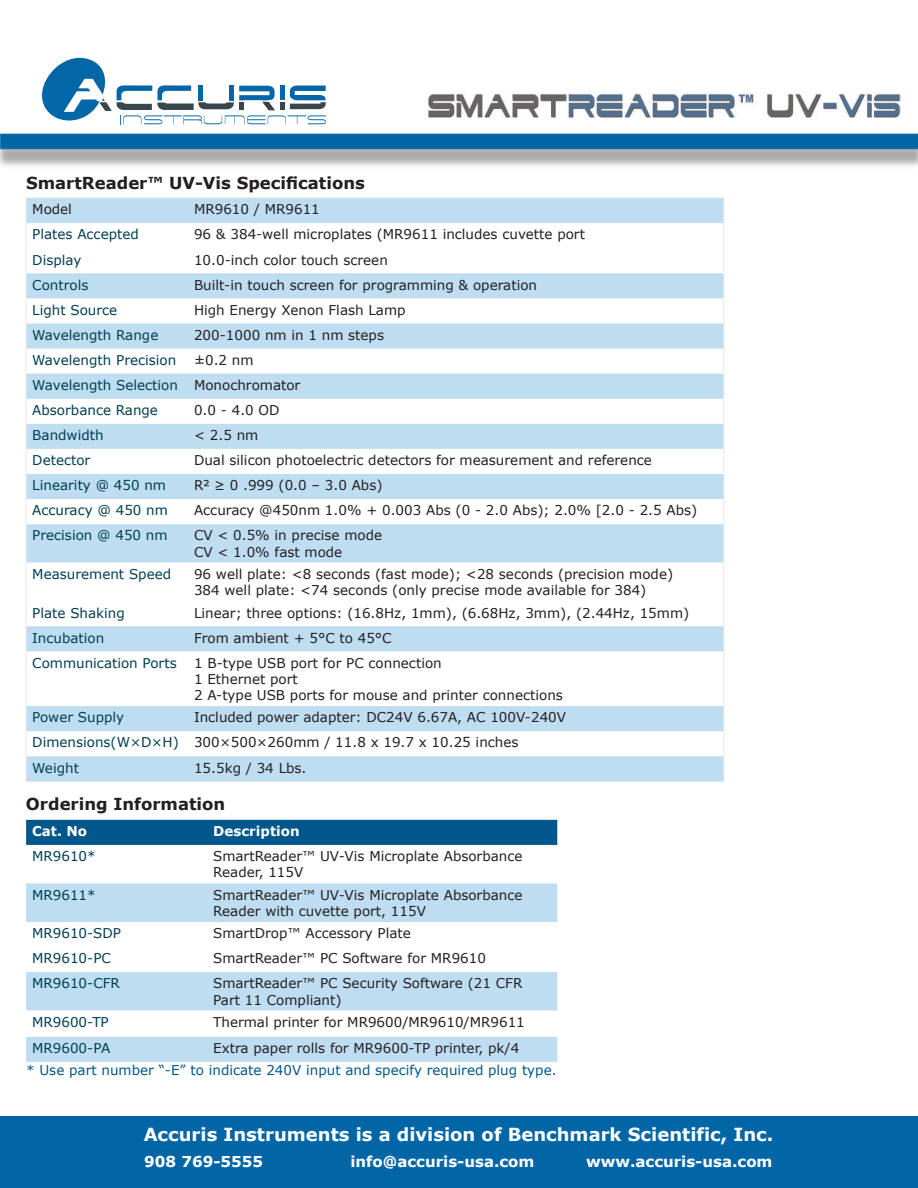
<style>
.page{position:relative;width:918px;height:1188px;background:#fff}
.page>*{position:absolute;margin:0;border:0;box-sizing:border-box;transform-origin:0 0}
.t1{font:700 18px "Verdana";color:#fff}
.t2{font:700 16.5px "Verdana";color:#231f20}
.t3{font:700 15px "Verdana";color:#fff}
.t4{font:13.5px/16.2px "Verdana";color:#231f20}
.t5{font:13.5px/25px "Verdana";color:#003e52}
.t6{font:13.5px "Verdana";color:#00578b}
.t7{font:700 13.5px "Verdana";color:#fff}
.s1{color:#231f20}
.s2{color:#003e52}
</style>
<div class="page">
<img style="left:0;top:92px;width:918px;height:106px">
<svg style="left:41px;top:58px;width:285px;height:66px"></svg>
<div style="left:198px;top:85px;width:5px;height:15px;background:#0266a7"></div>
<div style="left:229px;top:85px;width:5px;height:15px;background:#0266a7"></div>
<div style="left:239px;top:102px;width:5px;height:8px;background:#38464e"></div>
<img style="left:428px;top:93px;width:473px;height:26px">
<div style="left:0;top:1116px;width:918px;height:72px;background:#0266a6"></div>
<svg style="left:28px;top:200px;width:694px;height:249px"></svg>
<svg style="left:28px;top:474px;width:694px;height:89px;fill:#beddf1"></svg>
<svg style="left:28px;top:626px;width:694px;height:154px"></svg>
<div style="left:26px;top:820px;width:531px;height:25px;background:#00578b"></div>
<svg style="left:26px;top:883px;width:531px;height:179px;fill:#beddf1"></svg>
<svg style="left:26px;top:1011px;width:531px;height:26px"></svg>
<p class="t2" style="left:26px;top:171px;width:340px">SmartReader™ UV-Vis Specifications</p>
<p class="t4" style="left:32px;top:201px;width:41px">Model</p>
<p class="t4" style="left:194px;top:201px;width:127px">MR9610 / MR9611</p>
<p class="t5" style="left:32px;top:222px;width:108px">Plates Accepted</p>
<p class="t4" style="left:194px;top:226px;width:392px">96 &amp; 384-well microplates (MR9611 includes cuvette port</p>
<p class="t5" style="left:32px;top:247px;width:51px">Display</p>
<p class="t4" style="left:194px;top:251px;width:195px">10.0-inch color touch screen</p>
<p class="t5" style="left:32px;top:272px;width:58px">Controls</p>
<p class="t4" style="left:194px;top:276px;width:345px">Built-in touch screen for programming &amp; operation</p>
<p class="t5" style="left:32px;top:297px;width:87px">Light Source</p>
<p class="t4" style="left:194px;top:302px;width:213px">High Energy Xenon Flash Lamp</p>
<p class="t5" style="left:32px;top:322px;width:128px">Wavelength Range</p>
<p class="t4" style="left:194px;top:327px;width:192px">200-1000 nm in 1 nm steps</p>
<p class="t5" style="left:32px;top:347px;width:146px">Wavelength Precision</p>
<p class="t5" style="left:32px;top:347px;width:270px;text-indent:162px"><span class="s1">±0.2 nm<br></span>Wavelength Selection <span class="s1">Monochromator<br></span>Absorbance Range</p>
<p class="t4" style="left:194px;top:402px;width:87px">0.0 - 4.0 OD</p>
<p class="t5" style="left:32px;top:423px;width:73px">Bandwidth</p>
<p class="t4" style="left:194px;top:427px;width:66px">&lt; 2.5 nm</p>
<p class="t5" style="left:32px;top:448px;width:60px">Detector</p>
<p class="t4" style="left:194px;top:452px;width:459px">Dual silicon photoelectric detectors for measurement and reference</p>
<p class="t5" style="left:32px;top:473px;width:135px">Linearity @ 450 nm</p>
<p class="t4" style="left:194px;top:477px;width:190px">R2 ≥ 0 .999 (0.0 – 3.0 Abs)</p>
<p class="t5" style="left:32px;top:498px;width:137px">Accuracy @ 450 nm</p>
<p class="t4" style="left:194px;top:502px;width:505px">Accuracy @450nm 1.0% + 0.003 Abs (0 - 2.0 Abs); 2.0% [2.0 - 2.5 Abs)</p>
<p class="t5" style="left:32px;top:523px;width:137px">Precision @ 450 nm</p>
<p class="t4" style="left:194px;top:527px;width:190px">CV &lt; 0.5% in precise mode<br>CV &lt; 1.0% fast mode</p>
<p class="t5" style="left:32px;top:561px;width:140px">Measurement Speed</p>
<p class="t4" style="left:194px;top:566px;width:481px">96 well plate: &lt;8 seconds (fast mode); &lt;28 seconds (precision mode)<br>384 well plate: &lt;74 seconds (only precise mode available for 384)</p>
<p class="t5" style="left:32px;top:600px;width:94px">Plate Shaking</p>
<p class="t4" style="left:194px;top:604px;width:497px">Linear; three options: (16.8Hz, 1mm), (6.68Hz, 3mm), (2.44Hz, 15mm)</p>
<p class="t5" style="left:32px;top:625px;width:74px">Incubation</p>
<p class="t4" style="left:194px;top:629px;width:199px">From ambient + 5°C to 45°C</p>
<p class="t5" style="left:32px;top:650px;width:146px">Communication Ports</p>
<p class="t4" style="left:194px;top:655px;width:370px">1 B-type USB port for PC connection<br>1 Ethernet port<br>2 A-type USB ports for mouse and printer connections</p>
<p class="t5" style="left:32px;top:705px;width:93px">Power Supply</p>
<p class="t4" style="left:32px;top:705px;width:535px;line-height:25px;text-indent:162px">Included power adapter: DC24V 6.67A, AC 100V-240V<br><span class="s2">Dimensions(W×D×H)</span> 300×500×260mm / 11.8 x 19.7 x 10.25 inches<br><span class="s2">Weight</span></p>
<p class="t4" style="left:194px;top:759px;width:114px">15.5kg / 34 Lbs.</p>
<p class="t2" style="left:26px;top:792px;width:201px">Ordering Information</p>
<p class="t7" style="left:32px;top:822px;width:57px">Cat. No</p>
<p class="t7" style="left:213px;top:822px;width:88px">Description</p>
<p class="t5" style="left:32px;top:844px;width:65px">MR9610*</p>
<p class="t4" style="left:213px;top:848px;width:311px">SmartReader™ UV-Vis Microplate Absorbance<br>Reader, 115V</p>
<p class="t5" style="left:32px;top:882px;width:65px">MR9611*</p>
<p class="t4" style="left:213px;top:887px;width:311px">SmartReader™ UV-Vis Microplate Absorbance<br>Reader with cuvette port, 115V</p>
<p class="t5" style="left:32px;top:921px;width:90px">MR9610-SDP</p>
<p class="t4" style="left:213px;top:925px;width:199px">SmartDrop™ Accessory Plate</p>
<p class="t5" style="left:32px;top:946px;width:80px">MR9610-PC</p>
<p class="t4" style="left:213px;top:950px;width:274px">SmartReader™ PC Software for MR9610</p>
<p class="t5" style="left:32px;top:971px;width:89px">MR9610-CFR</p>
<p class="t4" style="left:213px;top:975px;width:311px">SmartReader™ PC Security Software (21 CFR<br>Part 11 Compliant)</p>
<p class="t5" style="left:32px;top:1009px;width:78px">MR9600-TP</p>
<p class="t4" style="left:213px;top:1014px;width:313px">Thermal printer for MR9600/MR9610/MR9611</p>
<p class="t5" style="left:32px;top:1036px;width:80px">MR9600-PA</p>
<p class="t4" style="left:213px;top:1040px;width:308px">Extra paper rolls for MR9600-TP printer, pk/4</p>
<p class="t6" style="left:26px;top:1061px;width:532px">* Use part number “-E” to indicate 240V input and specify required plug type.</p>
<h1 class="t1" style="left:144px;top:1121px;width:631px">Accuris Instruments is a division of Benchmark Scientific, Inc.</h1>
<p class="t3" style="left:144px;top:1151px;width:120px">908 769-5555</p>
<p class="t3" style="left:351px;top:1151px;width:185px">info@accuris-usa.com</p>
<p class="t3" style="left:586px;top:1151px;width:188px">www.accuris-usa.com</p>
</div>
